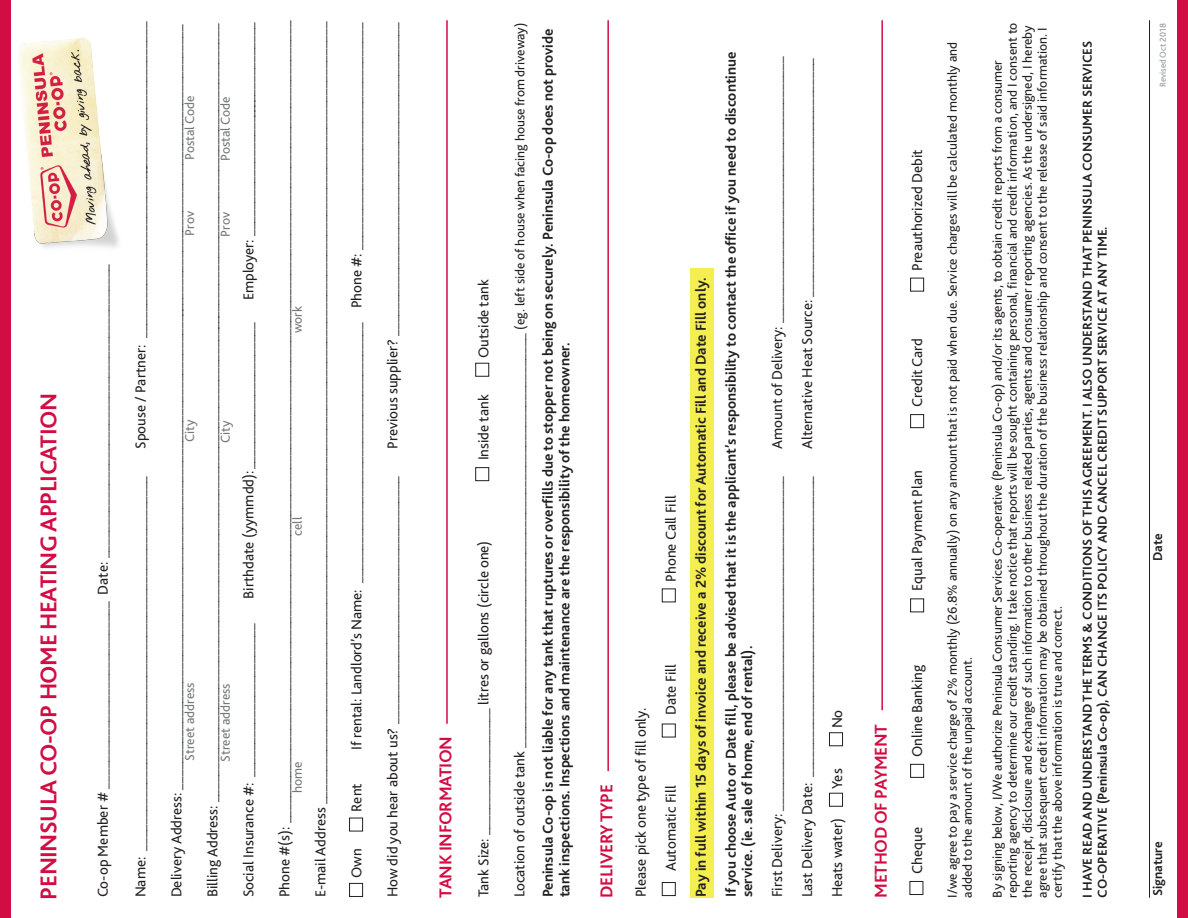
<style>
.page{position:relative;width:1188px;height:918px;background:#fff}
.page>*{position:absolute;margin:0;border:0;box-sizing:border-box;transform-origin:0 0}
.t1{font:700 24px "Bliss 2";letter-spacing:-.02em;color:#d20d44}
.t2{font:700 18px "Bliss 2";letter-spacing:-.02em;color:#d20d44}
.t3{font:15px/30px "Bliss 2";color:#231f20}
.t4{font:700 15px/16.5px "Bliss 2";color:#231f20}
.t5{font:13.5px/15px "Bliss 2";color:#231f20}
.t6{font:700 13.5px/15px "Bliss 2";color:#231f20}
.t7{font:13.5px "Bliss 2";color:#76787b}
.t8{font:9px "Bliss 2";color:#939598}
.s1{font-size:13.5px}
</style>
<div class="page">
<div style="left:690px;top:268px;width:23px;height:630px;background:#f4ee50"></div>
<div style="left:0;top:0;width:11px;height:918px;background:#d20d44"></div>
<div style="left:1177px;top:0;width:11px;height:918px;background:#d20d44"></div>
<hr style="left:881px;top:20px;width:2px;height:690px;background:#d20d44">
<hr style="left:1149px;top:20px;width:1px;height:878px;background:#231f20">
<div style="left:349px;top:883px;width:14px;height:14px;border:1px solid #231f20"></div>
<div style="left:349px;top:818px;width:14px;height:13px;border:1px solid #231f20"></div>
<div style="left:662px;top:882px;width:14px;height:14px;border:1px solid #231f20"></div>
<div style="left:829px;top:793px;width:14px;height:13px;border:1px solid #231f20"></div>
<div style="left:829px;top:733px;width:14px;height:13px;border:1px solid #231f20"></div>
<div style="left:662px;top:724px;width:14px;height:13px;border:1px solid #231f20"></div>
<div style="left:662px;top:589px;width:14px;height:13px;border:1px solid #231f20"></div>
<hr style="left:607px;top:20px;width:2px;height:751px;background:#d20d44">
<div style="left:475px;top:467px;width:14px;height:14px;border:1px solid #231f20"></div>
<div style="left:475px;top:363px;width:14px;height:14px;border:1px solid #231f20"></div>
<div style="left:910px;top:881px;width:13px;height:14px;border:1px solid #231f20"></div>
<hr style="left:446px;top:20px;width:2px;height:704px;background:#d20d44">
<div style="left:910px;top:764px;width:14px;height:14px;border:1px solid #231f20"></div>
<div style="left:910px;top:599px;width:14px;height:13px;border:1px solid #231f20"></div>
<div style="left:910px;top:414px;width:14px;height:14px;border:1px solid #231f20"></div>
<div style="left:910px;top:278px;width:14px;height:13px;border:1px solid #231f20"></div>
<img style="left:18px;top:38px;width:101px;height:210px">
<p class="t1" style="left:34px;top:900px;width:508px;rotate:-90deg">PENINSULA CO-OP HOME HEATING APPLICATION</p>
<p class="t3" style="left:88px;top:897px;width:635px;rotate:-90deg">Co-op Member # ____________________________ Date: ____________________________________________</p>
<p class="t3" style="left:125px;top:449px;width:429px;rotate:-90deg">Spouse / Partner: ________________________________________________</p>
<p class="t3" style="left:161px;top:897px;width:875px;rotate:-90deg">Delivery Address: ___________________________________________________________________________________________________________________</p>
<p class="t3" style="left:197px;top:897px;width:875px;rotate:-90deg">Billing Address: _____________________________________________________________________________________________________________________</p>
<p class="t7" style="left:181px;top:160px;width:66px;rotate:-90deg">Postal Code</p>
<p class="t7" style="left:217px;top:161px;width:66px;rotate:-90deg">Postal Code</p>
<p class="t7" style="left:181px;top:236px;width:26px;rotate:-90deg">Prov</p>
<p class="t7" style="left:217px;top:237px;width:26px;rotate:-90deg">Prov</p>
<p class="t7" style="left:181px;top:442px;width:24px;rotate:-90deg">City</p>
<p class="t7" style="left:217px;top:443px;width:24px;rotate:-90deg">City</p>
<p class="t3" style="left:125px;top:897px;width:423px;rotate:-90deg">Name: ________________________________________________________</p>
<p class="t7" style="left:181px;top:760px;width:80px;rotate:-90deg">Street address</p>
<p class="t7" style="left:217px;top:762px;width:80px;rotate:-90deg">Street address</p>
<p class="t3" style="left:233px;top:300px;width:280px;rotate:-90deg">Employer: _________________________________</p>
<p class="t3" style="left:269px;top:897px;width:878px;rotate:-90deg">Phone #(s): ________________________________________________________________________________________________________________________</p>
<p class="t3" style="left:305px;top:897px;width:877px;rotate:-90deg">E-mail Address _____________________________________________________________________________________________________________________</p>
<p class="t7" style="left:289px;top:333px;width:29px;rotate:-90deg">work</p>
<p class="t3" style="left:233px;top:599px;width:278px;rotate:-90deg">Birthdate (yymmdd):______________________</p>
<p class="t7" style="left:289px;top:536px;width:21px;rotate:-90deg">cell</p>
<p class="t3" style="left:233px;top:897px;width:276px;rotate:-90deg">Social Insurance #: _______________________</p>
<p class="t7" style="left:289px;top:793px;width:33px;rotate:-90deg">home</p>
<p class="t3" style="left:341px;top:750px;width:729px;rotate:-90deg">If rental: Landlord’s Name: _______________________________________ Phone #: __________________________________</p>
<p class="t3" style="left:341px;top:812px;width:30px;rotate:-90deg">Rent</p>
<p class="t3" style="left:341px;top:878px;width:31px;rotate:-90deg">Own</p>
<p class="t3" style="left:377px;top:449px;width:428px;rotate:-90deg">Previous supplier? _______________________________________________</p>
<p class="t3" style="left:377px;top:897px;width:423px;rotate:-90deg">How did you hear about us? _____________________________________</p>
<p class="t2" style="left:434px;top:898px;width:163px;rotate:-90deg">TANK INFORMATION</p>
<p class="t3" style="left:468px;top:358px;width:80px;rotate:-90deg">Outside tank</p>
<p class="t3" style="left:468px;top:460px;width:67px;rotate:-90deg">Inside tank</p>
<p class="t3" style="left:468px;top:897px;width:358px;rotate:-90deg">Tank Size: ___________________ litres or gallons (circle one)</p>
<p class="t3" style="left:504px;top:897px;width:876px;rotate:-90deg">Location of outside tank ______________________________________________________________ <span class="s1">(eg. left side of house when facing house from driveway)</span></p>
<p class="t4" style="left:540px;top:897px;width:870px;rotate:-90deg">Peninsula Co-op is not liable for any tank that ruptures or overfills due to stopper not being on securely. Peninsula Co-op does not provide tank inspections. Inspections and maintenance are the responsibility of the homeowner.</p>
<p class="t2" style="left:596px;top:898px;width:115px;rotate:-90deg">DELIVERY TYPE</p>
<p class="t3" style="left:656px;top:582px;width:88px;rotate:-90deg">Phone Call Fill</p>
<p class="t3" style="left:656px;top:715px;width:52px;rotate:-90deg">Date Fill</p>
<p class="t3" style="left:626px;top:871px;width:165px;text-indent:-26px;rotate:-90deg">Please pick one type of fill only.<br>Automatic Fill</p>
<p class="t4" style="left:693px;top:897px;width:622px;rotate:-90deg">Pay in full within 15 days of invoice and receive a 2% discount for Automatic Fill and Date Fill only.</p>
<p class="t4" style="left:723px;top:897px;width:847px;rotate:-90deg">If you choose Auto or Date fill, please be advised that it is the applicant’s responsibility to contact the office if you need to discontinue service. (ie. sale of home, end of rental).</p>
<p class="t3" style="left:762px;top:449px;width:394px;rotate:-90deg">Amount of Delivery: ________________________________________</p>
<p class="t3" style="left:762px;top:897px;width:423px;rotate:-90deg">First Delivery: __________________________________________________</p>
<p class="t3" style="left:792px;top:449px;width:392px;rotate:-90deg">Alternative Heat Source: ____________________________________</p>
<p class="t3" style="left:792px;top:897px;width:423px;rotate:-90deg">Last Delivery Date: _____________________________________________</p>
<p class="t3" style="left:822px;top:728px;width:20px;rotate:-90deg">No</p>
<p class="t3" style="left:822px;top:789px;width:22px;rotate:-90deg">Yes</p>
<p class="t3" style="left:822px;top:897px;width:81px;rotate:-90deg">Heats water)</p>
<p class="t2" style="left:870px;top:898px;width:175px;rotate:-90deg">METHOD OF PAYMENT</p>
<p class="t3" style="left:902px;top:271px;width:123px;rotate:-90deg">Preauthorized Debit</p>
<p class="t3" style="left:902px;top:407px;width:71px;rotate:-90deg">Credit Card</p>
<p class="t3" style="left:902px;top:591px;width:122px;rotate:-90deg">Equal Payment Plan</p>
<p class="t3" style="left:902px;top:757px;width:94px;rotate:-90deg">Online Banking</p>
<p class="t3" style="left:902px;top:874px;width:48px;rotate:-90deg">Cheque</p>
<p class="t5" style="left:945px;top:898px;width:857px;rotate:-90deg">I/we agree to pay a service charge of 2% monthly (26.8% annually) on any amount that is not paid when due. Service charges will be calculated monthly and added to the amount of the unpaid account.</p>
<p class="t5" style="left:990px;top:898px;width:877px;rotate:-90deg">By signing below, I/We authorize Peninsula Consumer Services Co-operative (Peninsula Co-op) and/or its agents, to obtain credit reports from a consumer reporting agency to determine our credit standing. I take notice that reports will be sought containing personal, financial and credit information, and I consent to the receipt, disclosure and exchange of such information to other business related parties, agents and consumer reporting agencies. As the undersigned, I hereby agree that subsequent credit information may be obtained throughout the duration of the business relationship and consent to the release of said information. I certify that the above information is true and correct.</p>
<p class="t6" style="left:1080px;top:898px;width:859px;rotate:-90deg">I HAVE READ AND UNDERSTAND THE TERMS &amp; CONDITIONS OF THIS AGREEMENT. I ALSO UNDERSTAND THAT PENINSULA CONSUMER SERVICES<br>CO-OPERATIVE (Peninsula Co-op), CAN CHANGE ITS POLICY AND CANCEL CREDIT SUPPORT SERVICE AT ANY TIME.</p>
<p class="t8" style="left:1157px;top:87px;width:65px;rotate:-90deg">Revised Oct 2018</p>
<p class="t6" style="left:1150px;top:561px;width:29px;rotate:-90deg">Date</p>
<p class="t6" style="left:1150px;top:896px;width:56px;rotate:-90deg">Signature</p>
</div>
